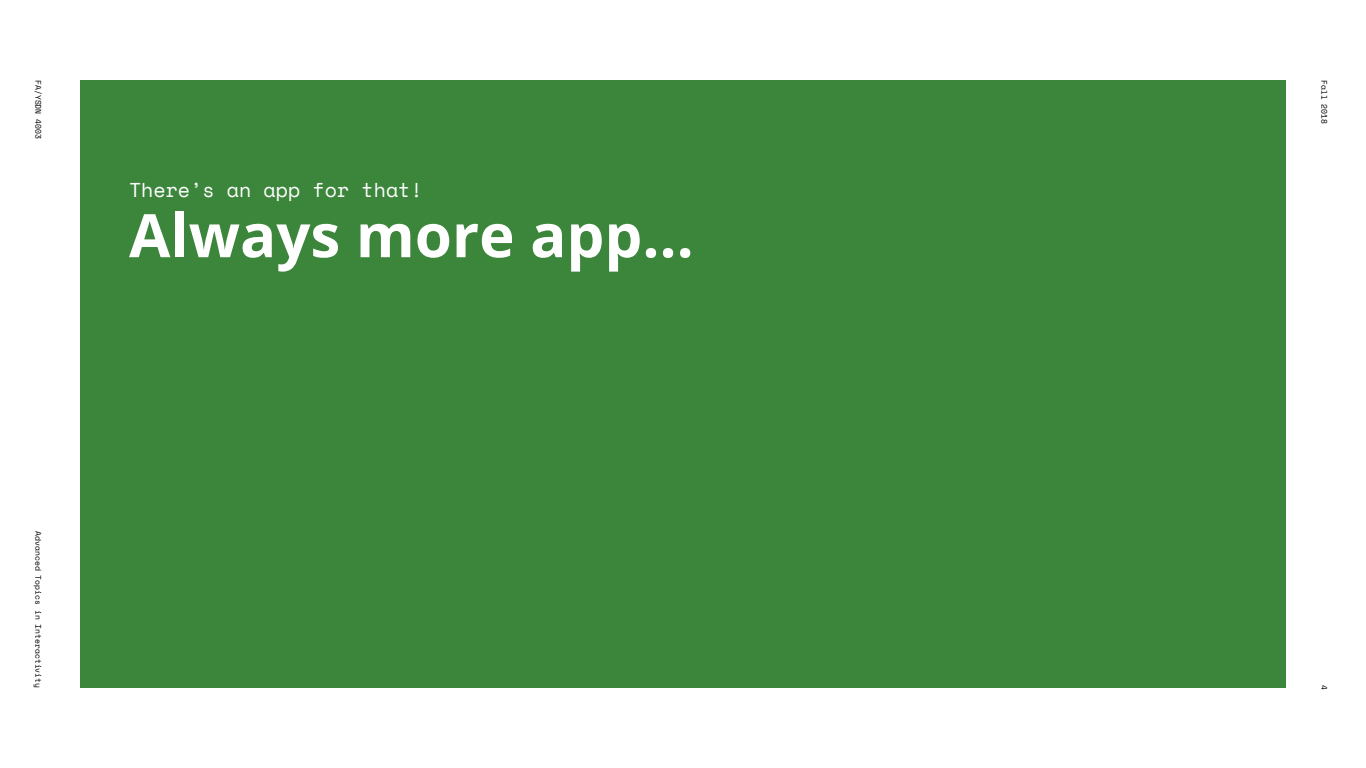
<style>
.page{position:relative;width:1366px;height:768px;background:#fff}
.page>*{position:absolute;margin:0;border:0;box-sizing:border-box;transform-origin:0 0}
.t1{font:700 60px "Open Sans";color:#fff}
.t2{font:20px "Space Mono";color:#fff}
.t3{font:8px "Space Mono";color:#000}
</style>
<div class="page">
<div style="left:80px;top:80px;width:1206px;height:608px;background:#3c863c"></div>
<p class="t3" style="left:44px;top:80px;width:60px;rotate:90deg">FA/YSDN 4003</p>
<p class="t2" style="left:129px;top:175px;width:295px">There’s an app for that!</p>
<p class="t1" style="left:129px;top:193px;width:566px">Always more app...</p>
<p class="t3" style="left:44px;top:531px;width:158px;rotate:90deg">Advanced Topics in Interactivity</p>
<p class="t3" style="left:1330px;top:80px;width:46px;rotate:90deg">Fall 2018</p>
<p class="t3" style="left:1330px;top:685px;width:6px;rotate:90deg">4</p>
</div>
